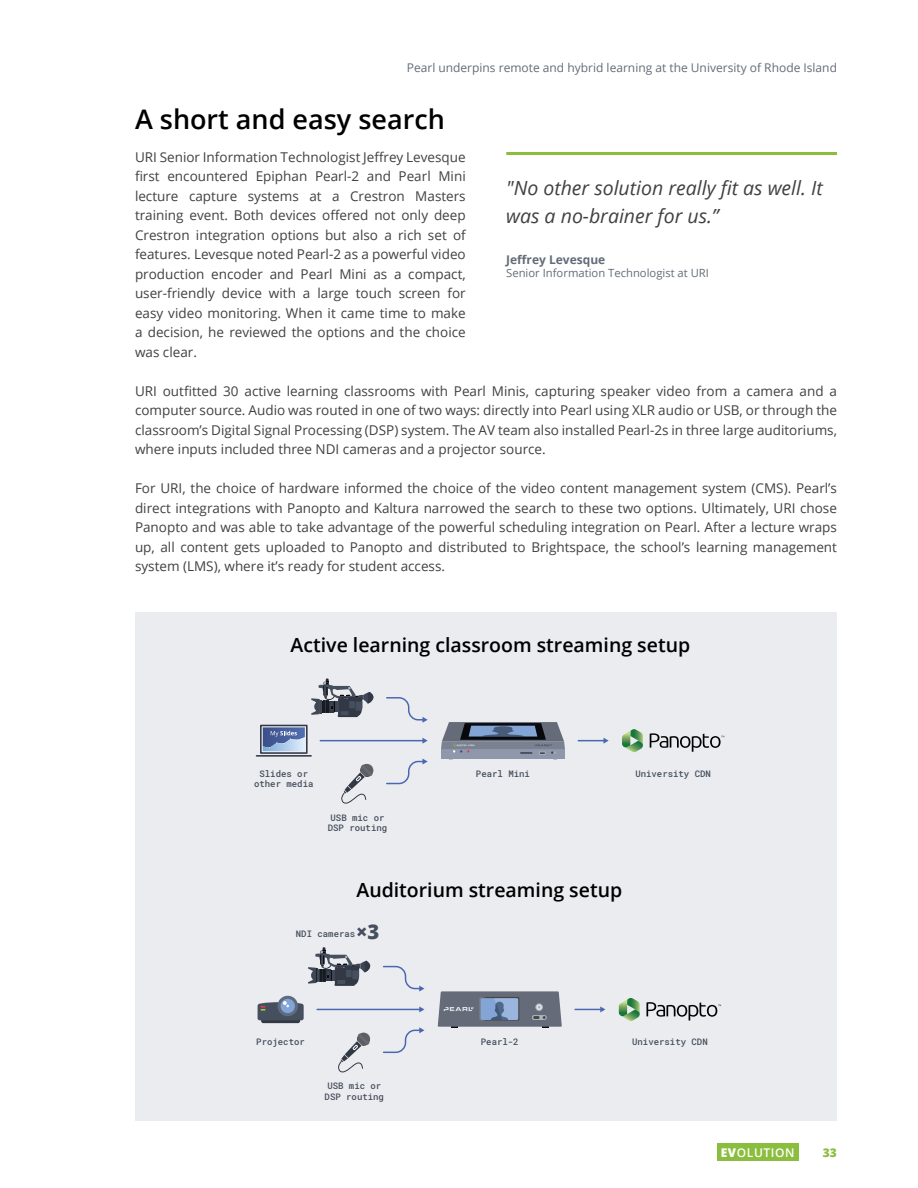
<style>
.page{position:relative;width:918px;height:1188px;background:#fff}
.page>*{position:absolute;margin:0;border:0;box-sizing:border-box;transform-origin:0 0}
.t1{font:600 27px "Open Sans";color:#000}
.t2{font:800 20.25px "Open Sans";color:#454f5e}
.t3{font:600 19.5px "Open Sans";color:#000}
.Pullquote_-_Text{font:italic 19.5px/27px "Open Sans";color:#414042}
.Body_text{font:13.5px/19.5px "Open Sans";color:#414042;text-align:justify}
.t4{font:12px "Open Sans";color:#646c78}
.Pullquote_-_Text-2{font:700 12px "Open Sans";color:#646c78}
.t5{font:600 12px "Open Sans";letter-spacing:.05em;color:#fff}
.t6{font:800 12px "Open Sans";color:#8bbe3f}
.Pullquote_-_Text-3{font:11.25px "Open Sans";color:#646c78}
.t7{font:500 9px/10.8px "Roboto Mono";color:#454f5e;text-align:center}
.s1{font-weight:800}
</style>
<div class="page">
<div style="left:717px;top:1144px;width:81px;height:17px;background:#8bbe3f"></div>
<div style="left:135px;top:612px;width:702px;height:508px;background:#ebecef"></div>
<svg style="left:441px;top:722px;width:124px;height:37px;background:#6f798b"></svg>
<svg style="left:622px;top:729px;width:21px;height:23px"></svg>
<svg style="left:650px;top:733px;width:74px;height:19px"></svg>
<svg style="left:311px;top:679px;width:62px;height:38px"></svg>
<svg style="left:263px;top:728px;width:42px;height:23px"></svg>
<div style="left:260px;top:725px;width:48px;height:29px;border:2px solid #323945"></div>
<hr style="left:256px;top:755px;width:55px;height:2px;background:#323945">
<svg style="left:342px;top:763px;width:32px;height:41px"></svg>
<svg style="left:386px;top:697px;width:42px;height:26px"></svg>
<svg style="left:386px;top:759px;width:42px;height:26px"></svg>
<hr style="left:320px;top:740px;width:103px;height:1px;background:#4a68b1">
<svg style="left:422px;top:738px;width:6px;height:6px"></svg>
<svg style="left:578px;top:738px;width:31px;height:6px"></svg>
<svg style="left:438px;top:991px;width:124px;height:36px;background:#727c8d"></svg>
<svg style="left:619px;top:998px;width:21px;height:23px"></svg>
<svg style="left:646px;top:1002px;width:75px;height:19px"></svg>
<svg style="left:308px;top:947px;width:62px;height:39px"></svg>
<svg style="left:338px;top:1032px;width:32px;height:41px"></svg>
<svg style="left:382px;top:965px;width:42px;height:27px"></svg>
<svg style="left:382px;top:1027px;width:42px;height:27px"></svg>
<hr style="left:317px;top:1009px;width:103px;height:1px;background:#4a68b1">
<svg style="left:419px;top:1006px;width:5px;height:6px"></svg>
<svg style="left:575px;top:1006px;width:30px;height:6px"></svg>
<div style="left:261px;top:1018px;width:39px;height:5px;background:#323945;border-radius:2px"></div>
<div style="left:278px;top:996px;width:20px;height:20px;background:#5e6c80;border-radius:50%"></div>
<div style="left:281px;top:999px;width:14px;height:14px;background:#82a4d6;border-radius:50%"></div>
<svg style="left:258px;top:1001px;width:46px;height:19px"></svg>
<hr style="left:506px;top:152px;width:331px;height:3px;background:#8bbe3f">
<p class="t4" style="left:407px;top:60px;width:432px">Pearl underpins remote and hybrid learning at the University of Rhode Island</p>
<h3 class="t1" style="left:135px;top:100px;width:311px">A short and easy search</h3>
<p class="Body_text" style="left:135px;top:147px;width:332px">URI Senior Information Technologist Jeffrey Levesque first encountered Epiphan Pearl-2 and Pearl Mini lecture capture systems at a Crestron Masters training event. Both devices offered not only deep Crestron integration options but also a rich set of features. Levesque noted Pearl-2 as a powerful video production encoder and Pearl Mini as a compact, user-friendly device with a large touch screen for easy video monitoring. When it came time to make a decision, he reviewed the options and the choice was clear.</p>
<p class="Body_text" style="left:135px;top:381px;width:703px">URI outfitted 30 active learning classrooms with Pearl Minis, capturing speaker video from a camera and a computer source. Audio was routed in one of two ways: directly into Pearl using XLR audio or USB, or through the classroom’s Digital Signal Processing (DSP) system. The AV team also installed Pearl-2s in three large auditoriums, where inputs included three NDI cameras and a projector source.</p>
<p class="Body_text" style="left:135px;top:478px;width:704px">For URI, the choice of hardware informed the choice of the video content management system (CMS). Pearl’s direct integrations with Panopto and Kaltura narrowed the search to these two options. Ultimately, URI chose Panopto and was able to take advantage of the powerful scheduling integration on Pearl. After a lecture wraps up, all content gets uploaded to Panopto and distributed to Brightspace, the school’s learning management system (LMS), where it’s ready for student access.</p>
<p class="Pullquote_-_Text" style="left:506px;top:174px;width:318px">"No other solution really fit as well. It was a no-brainer for us.”</p>
<p class="Pullquote_-_Text-2" style="left:506px;top:251px;width:101px">Jeffrey Levesque</p>
<p class="Pullquote_-_Text-3" style="left:506px;top:266px;width:204px">Senior Information Technologist at URI</p>
<p class="t3" style="left:291px;top:632px;width:401px">Active learning classroom streaming setup</p>
<p class="t7" style="left:260px;top:768px;width:50px">Slides or</p>
<p class="t7" style="left:476px;top:768px;width:55px">Pearl Mini</p>
<p class="t7" style="left:635px;top:768px;width:77px">University CDN</p>
<p class="t7" style="left:254px;top:779px;width:61px">other media</p>
<p class="t7" style="left:328px;top:812px;width:61px">USB mic or<br>DSP routing</p>
<p class="t3" style="left:356px;top:877px;width:267px">Auditorium streaming setup</p>
<p class="t7" style="left:296px;top:928px;width:61px">NDI cameras</p>
<p class="t2" style="left:356px;top:916px;width:25px">×3</p>
<p class="t7" style="left:256px;top:1036px;width:50px">Projector</p>
<p class="t7" style="left:481px;top:1036px;width:39px">Pearl-2</p>
<p class="t7" style="left:632px;top:1036px;width:77px">University CDN</p>
<p class="t7" style="left:325px;top:1080px;width:61px">USB mic or<br>DSP routing</p>
<p class="t5" style="left:721px;top:1144px;width:75px"><span class="s1">EV</span>OLUTION</p>
<p class="t6" style="left:823px;top:1143px;width:16px">33</p>
</div>
